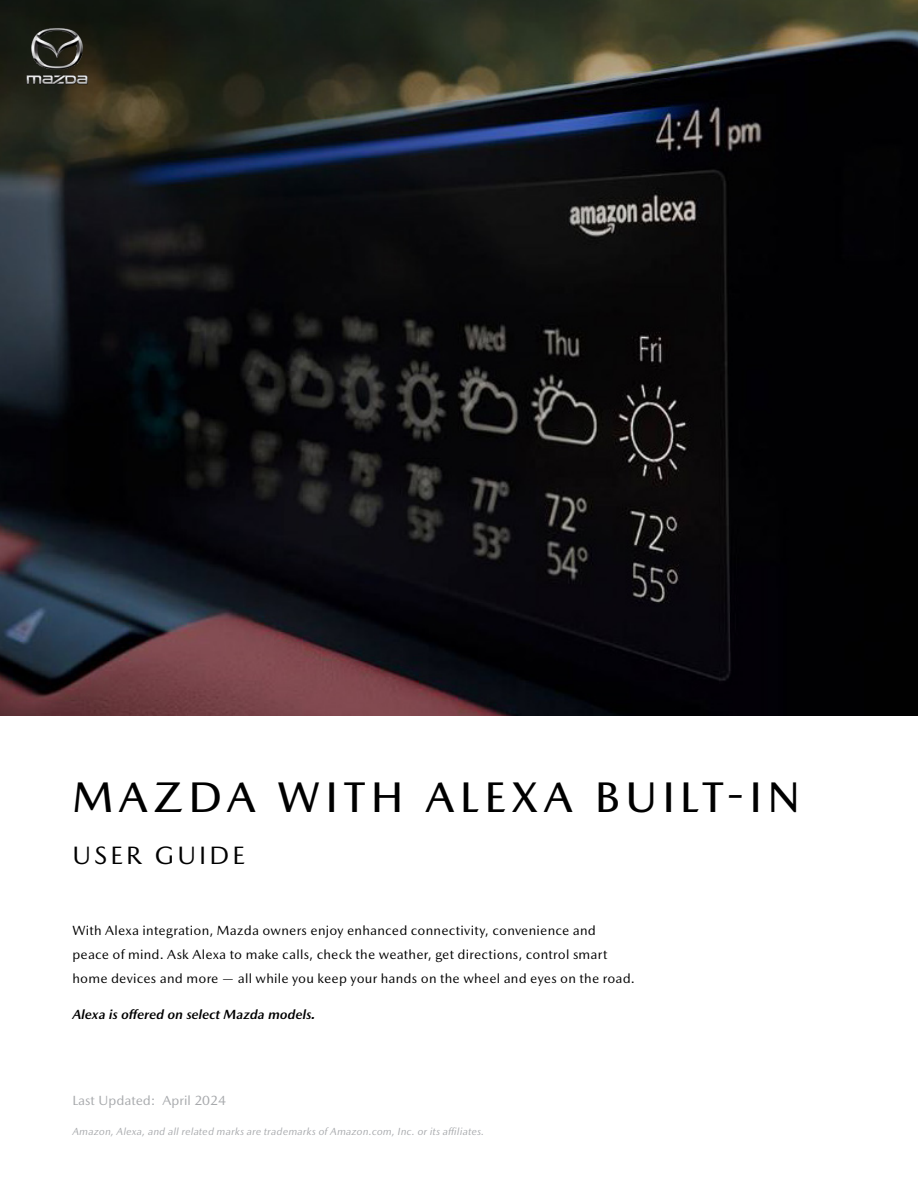
<style>
.page{position:relative;width:918px;height:1188px;background:#fff}
.page>*{position:absolute;margin:0;border:0;box-sizing:border-box;transform-origin:0 0}
.t1{font:500 43.5px "Mazda Type";letter-spacing:.125em;color:#000}
.t2{font:25.5px "Mazda Type";letter-spacing:.125em;color:#000}
.t3{font:13.5px/24px "Mazda Type";letter-spacing:.015em;color:#000}
.t4{font:italic 700 13.5px "Mazda Type";color:#000}
.t5{font:13.5px "Mazda Type";color:#a7a9ac}
.t6{font:italic 10.5px "Mazda Type";letter-spacing:.02em;color:#a7a9ac}
</style>
<div class="page">
<img style="left:0;top:0;width:918px;height:716px">
<img style="left:15px;top:20px;width:84px;height:73px">
<h1 class="t1" style="left:72px;top:771px;width:730px">MAZDA WITH ALEXA BUILT-IN</h1>
<h2 class="t2" style="left:72px;top:840px;width:174px">USER GUIDE</h2>
<p class="t3" style="left:72px;top:918px;width:564px">With Alexa integration, Mazda owners enjoy enhanced connectivity, convenience and peace of mind. Ask Alexa to make calls, check the weather, get directions, control smart home devices and more — all while you keep your hands on the wheel and eyes on the road.</p>
<p class="t4" style="left:72px;top:1006px;width:245px">Alexa is offered on select Mazda models.</p>
<p class="t5" style="left:72px;top:1092px;width:155px">Last Updated: April 2024</p>
<p class="t6" style="left:72px;top:1125px;width:413px">Amazon, Alexa, and all related marks are trademarks of Amazon.com, Inc. or its affiliates.</p>
</div>
